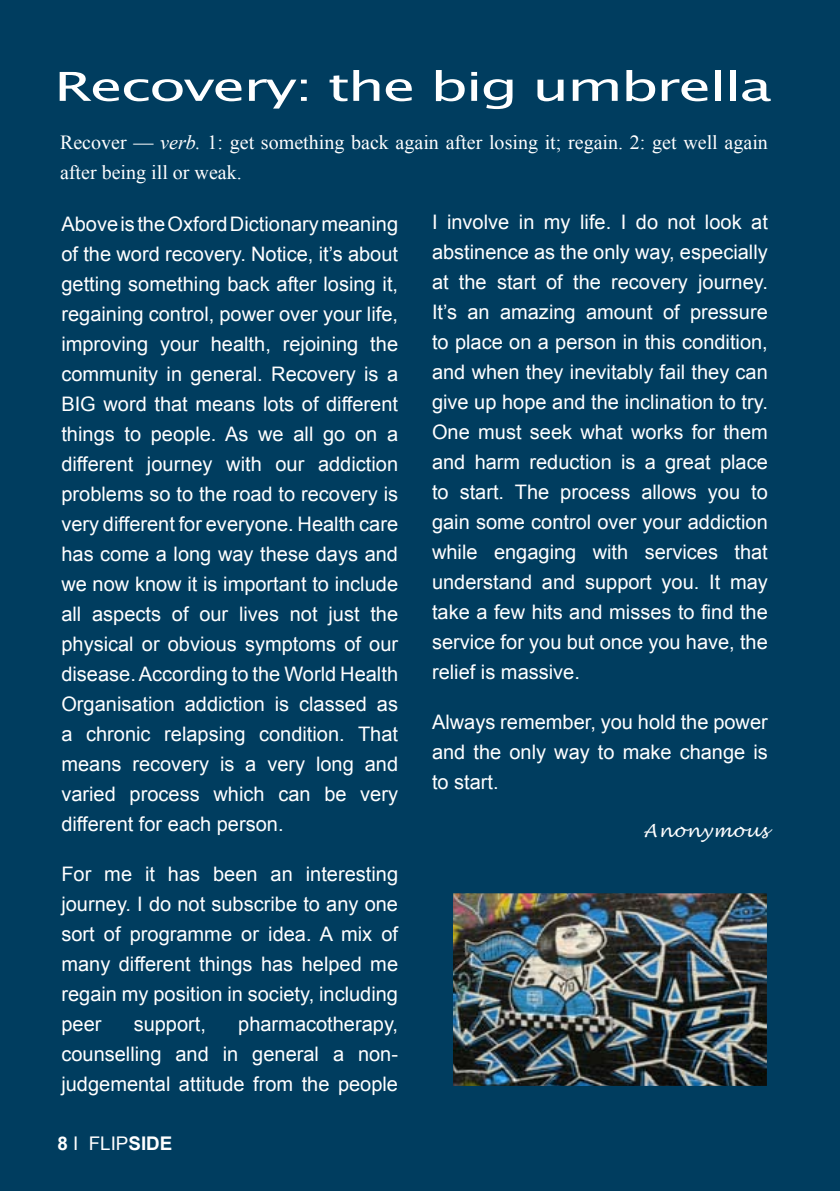
<style>
.page{position:relative;width:840px;height:1191px;background:#fff}
.page>*{position:absolute;margin:0;border:0;box-sizing:border-box;transform-origin:0 0}
.t1{font:40px "Lucida Sans Unicode";letter-spacing:-.04em;color:#fff;scale:1.5 1}
.t2{font:20px/30px "Arial";color:#fff;text-align:justify}
.t3{font:20px/30px "Times New Roman";color:#fff}
.t4{font:700 18.8px "Arial";color:#fff}
.t5{font:italic 18px "Lucida Handwriting";letter-spacing:.04em;color:#fff}
.s1{font-style:italic}
.s2{font-weight:400}
</style>
<div class="page">
<div style="left:0;top:0;width:839px;height:1191px;background:#003d5f"></div>
<img style="left:453px;top:894px;width:312px;height:191px">
<div style="left:450px;top:891px;width:318px;height:197px;border:2px solid #003d5f"></div>
<h1 class="t1" style="left:54px;top:55px;width:480px">Recovery: the big umbrella</h1>
<p class="t3" style="left:60px;top:127px;width:709px">Recover — <span class="s1">verb.</span> 1: get something back again after losing it; regain. 2: get well again after being ill or weak.</p>
<p class="t2" style="left:61px;top:209px;width:338px">Above is the Oxford Dictionary meaning of the word recovery. Notice, it’s about getting something back after losing it, regaining control, power over your life, improving your health, rejoining the community in general. Recovery is a BIG word that means lots of different things to people. As we all go on a different journey with our addiction problems so to the road to recovery is very different for everyone. Health care has come a long way these days and we now know it is important to include all aspects of our lives not just the physical or obvious symptoms of our disease. According to the World Health Organisation addiction is classed as a chronic relapsing condition. That means recovery is a very long and varied process which can be very different for each person.</p>
<p class="t2" style="left:61px;top:859px;width:338px">For me it has been an interesting journey. I do not subscribe to any one sort of programme or idea. A mix of many different things has helped me regain my position in society, including peer</p>
<p class="t2" style="left:61px;top:1009px;width:338px;text-indent:177px">pharmacotherapy, counselling and in general a non&shy;judgemental attitude from the people</p>
<p class="t2" style="left:134px;top:1009px;width:74px">support,</p>
<p class="t4" style="left:57px;top:1131px;width:116px">8 <span class="s2">I FLIP</span>SIDE</p>
<p class="t2" style="left:432px;top:207px;width:337px">I involve in my life. I do not look at abstinence as the only way, especially at the start of the recovery journey.<br>It’s an amazing amount of pressure to place on a person in this condition, and when they inevitably fail they can give up hope and the inclination to try.<br>One must seek what works for them and harm reduction is a great place to start. The process allows you to gain some control over your addiction while engaging with services that understand and support you. It may take a few hits and misses to find the service for you but once you have, the relief is massive.</p>
<p class="t2" style="left:432px;top:707px;width:337px">Always remember, you hold the power and the only way to make change is to start.</p>
<p class="t5" style="left:643px;top:820px;width:126px">Anonymous</p>
</div>
